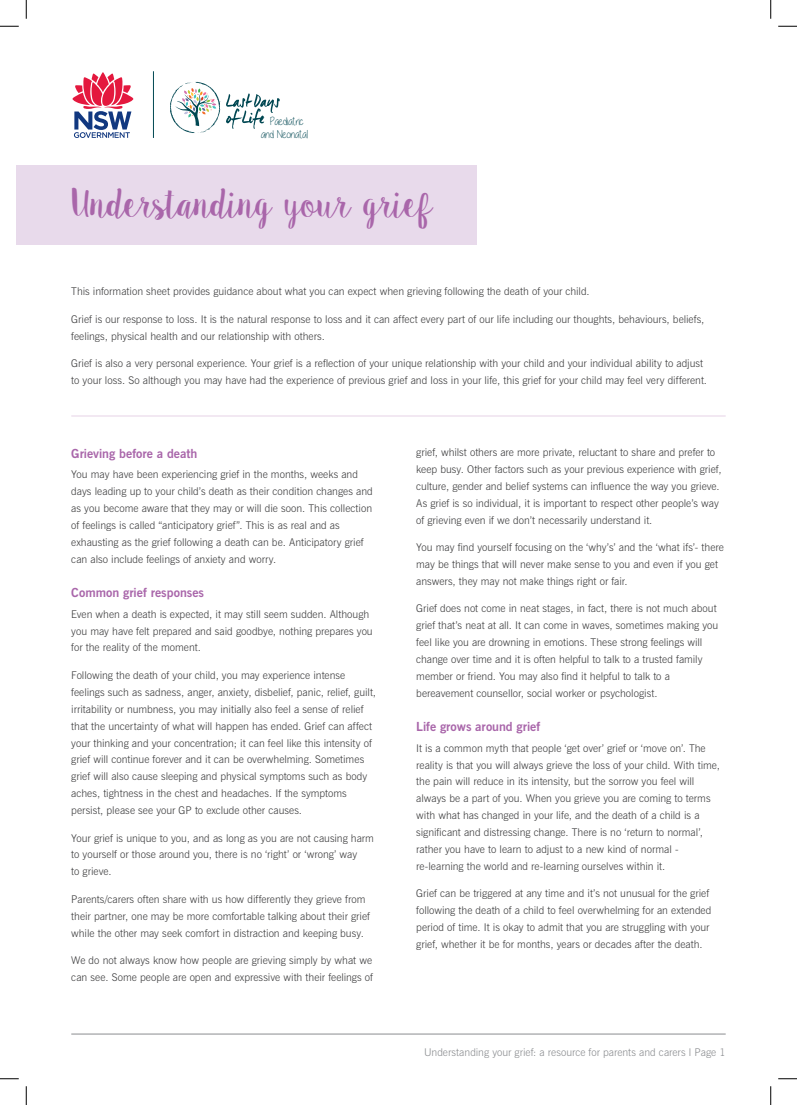
<style>
.page{position:relative;width:797px;height:1105px;background:#fff}
.page>*{position:absolute;margin:0;border:0;box-sizing:border-box;transform-origin:0 0}
.CHW_____Heading{font:37.5px "Sugar Plums";letter-spacing:-.07em;color:#a966aa}
.CHW__l__Body_copy{font:700 12.5px "News Gothic BT";color:#a966aa}
.t1{font:11.38px/12.6px "Alittlesunshine";color:#004752;text-align:center}
.CHW__l__Body_copy-2{font:300 10.62px/16.9px "News Gothic BT";color:#3e3e3f}
.CHW__l__Body_copy-3{font:300 10.62px "News Gothic BT";color:#8b8d90}
</style>
<div class="page">
<div style="left:16px;top:165px;width:460px;height:80px;background:#e8daeb"></div>
<hr style="left:71px;top:416px;width:654px;height:1px;background:#a966aa">
<hr style="left:71px;top:1034px;width:654px;height:1px;background:#8b8d90">
<svg style="left:72px;top:72px;width:62px;height:66px"></svg>
<hr style="left:153px;top:71px;width:1px;height:67px;background:#004752">
<svg style="left:226px;top:93px;width:54px;height:36px"></svg>
<svg style="left:170px;top:82px;width:50px;height:51px"></svg>
<svg style="left:0;top:25px;width:19px;height:2px"></svg>
<svg style="left:778px;top:25px;width:19px;height:2px"></svg>
<svg style="left:0;top:1078px;width:19px;height:1px"></svg>
<svg style="left:778px;top:1078px;width:19px;height:1px"></svg>
<svg style="left:25px;top:0;width:2px;height:19px"></svg>
<svg style="left:25px;top:1086px;width:2px;height:19px"></svg>
<svg style="left:770px;top:0;width:1px;height:19px"></svg>
<svg style="left:770px;top:1086px;width:1px;height:19px"></svg>
<p class="t1" style="left:261px;top:115px;width:48px">Paediatric and Neonatal</p>
<p class="CHW_____Heading" style="left:71px;top:182px;width:364px">Understanding your grief</p>
<p class="CHW__l__Body_copy-2" style="left:71px;top:283px;width:520px">This information sheet provides guidance about what you can expect when grieving following the death of your child.</p>
<p class="CHW__l__Body_copy-2" style="left:71px;top:311px;width:634px">Grief is our response to loss. It is the natural response to loss and it can affect every part of our life including our thoughts, behaviours, beliefs, feelings, physical health and our relationship with others.</p>
<p class="CHW__l__Body_copy-2" style="left:71px;top:355px;width:637px">Grief is also a very personal experience. Your grief is a reflection of your unique relationship with your child and your individual ability to adjust to your loss. So although you may have had the experience of previous grief and loss in your life, this grief for your child may feel very different.</p>
<p class="CHW__l__Body_copy" style="left:71px;top:446px;width:128px">Grieving before a death</p>
<p class="CHW__l__Body_copy-2" style="left:71px;top:466px;width:303px">You may have been experiencing grief in the months, weeks and days leading up to your child’s death as their condition changes and as you become aware that they may or will die soon. This collection of feelings is called “anticipatory grief”. This is as real and as exhausting as the grief following a death can be. Anticipatory grief can also include feelings of anxiety and worry.</p>
<p class="CHW__l__Body_copy" style="left:71px;top:585px;width:134px">Common grief responses</p>
<p class="CHW__l__Body_copy-2" style="left:71px;top:605px;width:303px">Even when a death is expected, it may still seem sudden. Although you may have felt prepared and said goodbye, nothing prepares you for the reality of the moment.</p>
<p class="CHW__l__Body_copy-2" style="left:71px;top:667px;width:306px">Following the death of your child, you may experience intense feelings such as sadness, anger, anxiety, disbelief, panic, relief, guilt, irritability or numbness, you may initially also feel a sense of relief that the uncertainty of what will happen has ended. Grief can affect your thinking and your concentration; it can feel like this intensity of grief will continue forever and it can be overwhelming. Sometimes grief will also cause sleeping and physical symptoms such as body aches, tightness in the chest and headaches. If the symptoms persist, please see your GP to exclude other causes.</p>
<p class="CHW__l__Body_copy-2" style="left:71px;top:829px;width:304px">Your grief is unique to you, and as long as you are not causing harm to yourself or those around you, there is no ‘right’ or ‘wrong’ way<br>to grieve.</p>
<p class="CHW__l__Body_copy-2" style="left:71px;top:890px;width:300px">Parents/carers often share with us how differently they grieve from their partner, one may be more comfortable talking about their grief while the other may seek comfort in distraction and keeping busy.</p>
<p class="CHW__l__Body_copy-2" style="left:71px;top:952px;width:303px">We do not always know how people are grieving simply by what we can see. Some people are open and expressive with their feelings of</p>
<p class="CHW__l__Body_copy-2" style="left:416px;top:444px;width:307px">grief, whilst others are more private, reluctant to share and prefer to keep busy. Other factors such as your previous experience with grief, culture, gender and belief systems can influence the way you grieve.<br>As grief is so individual, it is important to respect other people’s way of grieving even if we don’t necessarily understand it.</p>
<p class="CHW__l__Body_copy-2" style="left:416px;top:539px;width:309px">You may find yourself focusing on the ‘why’s’ and the ‘what ifs’- there may be things that will never make sense to you and even if you get answers, they may not make things right or fair.</p>
<p class="CHW__l__Body_copy-2" style="left:416px;top:600px;width:304px">Grief does not come in neat stages, in fact, there is not much about grief that’s neat at all. It can come in waves, sometimes making you feel like you are drowning in emotions. These strong feelings will change over time and it is often helpful to talk to a trusted family member or friend. You may also find it helpful to talk to a bereavement counsellor, social worker or psychologist.</p>
<p class="CHW__l__Body_copy" style="left:416px;top:719px;width:126px">Life grows around grief</p>
<p class="CHW__l__Body_copy-2" style="left:416px;top:739px;width:305px">It is a common myth that people ‘get over’ grief or ‘move on’. The reality is that you will always grieve the loss of your child. With time, the pain will reduce in its intensity, but the sorrow you feel will always be a part of you. When you grieve you are coming to terms with what has changed in your life, and the death of a child is a significant and distressing change. There is no ‘return to normal’, rather you have to learn to adjust to a new kind of normal - re-learning the world and re-learning ourselves within it.</p>
<p class="CHW__l__Body_copy-2" style="left:416px;top:885px;width:297px">Grief can be triggered at any time and it’s not unusual for the grief following the death of a child to feel overwhelming for an extended period of time. It is okay to admit that you are struggling with your grief, whether it be for months, years or decades after the death.</p>
<p class="CHW__l__Body_copy-3" style="left:424px;top:1046px;width:303px">Understanding your grief: a resource for parents and carers l Page 1</p>
</div>
